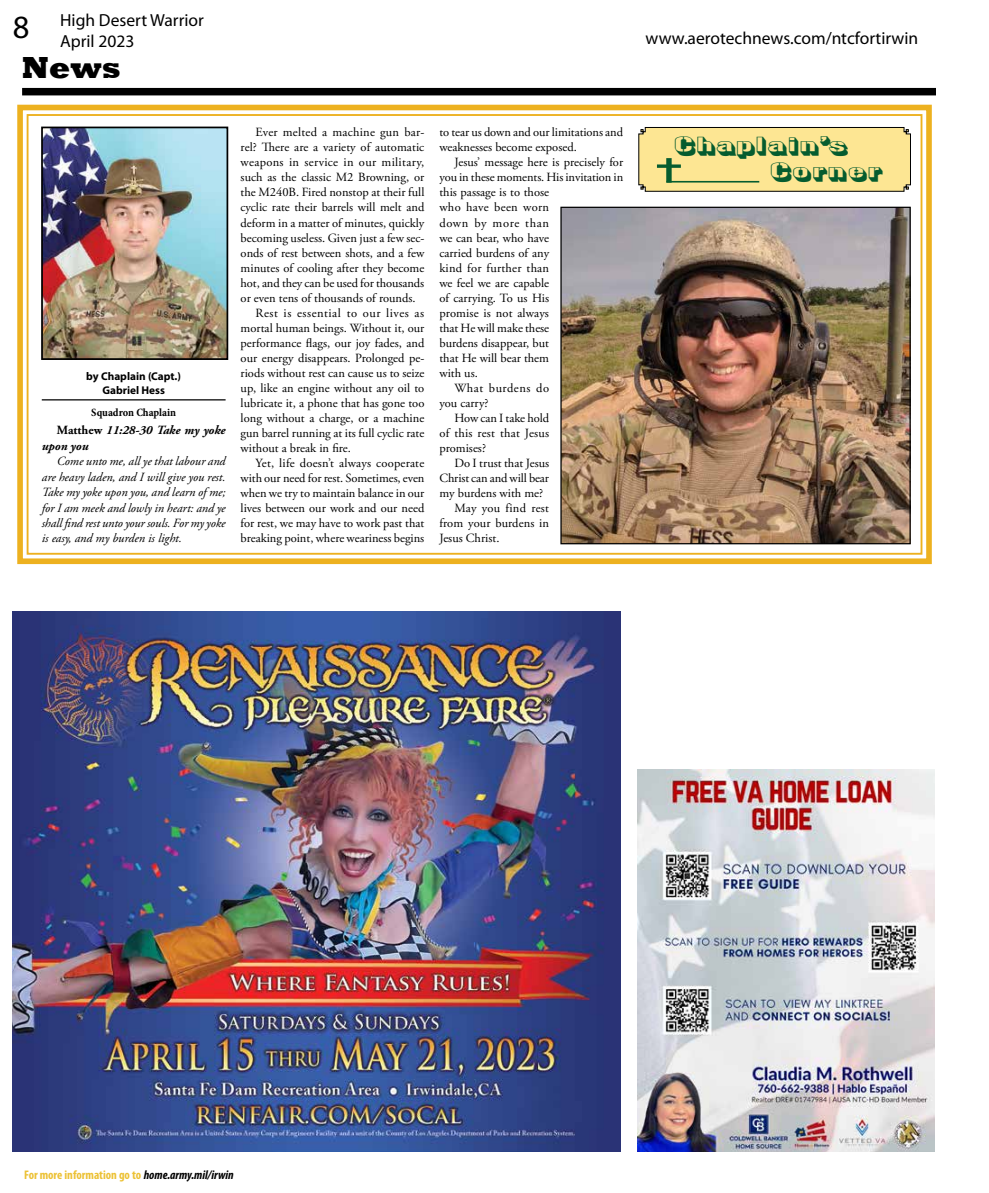
<style>
.page{position:relative;width:989px;height:1193px;background:#fff}
.page>*{position:absolute;margin:0;border:0;box-sizing:border-box;transform-origin:0 0}
.t1{font:800 31.25px "Rockwell";color:#000}
.t2{font:22px/26.5px "Gunplay 3 D";color:#055c2f;scale:1.59 1}
.t3{font:17.5px/21px "Myriad Pro";color:#000}
.t4{font:12.5px/15px "Adobe Garamond Pro";color:#000}
.t5{font:italic 12.5px/15.5px "Adobe Garamond Pro";letter-spacing:-.005em;color:#000;text-align:justify}
.t6{font:12.5px "Adobe Garamond Pro";letter-spacing:.025em;color:#000}
.t7{font:700 condensed 12.5px "Myriad Pro";color:#ecc134}
.t8{font:12.5px "Adobe Garamond Pro";letter-spacing:.04em;color:#000}
.t9{font:12.5px "Adobe Garamond Pro";letter-spacing:.02em;color:#000}
.t10{font:italic 700 12.5px/15.5px "Adobe Garamond Pro";color:#000}
.t11{font:12.5px "Adobe Garamond Pro";letter-spacing:.05em;color:#000}
.t12{font:700 11.25px/14px "Myriad Pro";color:#000;text-align:center}
.t13{font:700 condensed 11.25px "Minion Pro";color:#000}
.s1{font-size:32.5px}
.s2{font-style:normal}
.s3{font-style:italic;color:#000}
</style>
<div class="page">
<div style="left:22px;top:88px;width:913px;height:7px;background:#000"></div>
<svg style="left:17px;top:104px;width:915px;height:461px"></svg>
<div style="left:27px;top:114px;width:895px;height:440px;border:2px solid #edb11f"></div>
<hr style="left:42px;top:399px;width:183px;height:1px;background:#000">
<img style="left:44px;top:130px;width:181px;height:227px">
<div style="left:41px;top:127px;width:187px;height:233px;border:2px solid #000"></div>
<img style="left:562px;top:209px;width:346px;height:333px">
<div style="left:560px;top:207px;width:350px;height:337px;border:1px solid #000"></div>
<img style="left:12px;top:611px;width:608px;height:540px">
<img style="left:637px;top:769px;width:297px;height:382px">
<svg style="left:638px;top:127px;width:272px;height:65px;background:#f0db8d"></svg>
<h3 class="t3" style="left:60px;top:9px;width:145px;text-indent:-47px"><span class="s1">8</span> High Desert Warrior<br>April 2023</h3>
<h1 class="t1" style="left:22px;top:49px;width:100px">News</h1>
<p class="t12" style="left:86px;top:368px;width:96px">by Chaplain (Capt.)<br>Gabriel Hess</p>
<p class="t13" style="left:91px;top:404px;width:86px">squadron Chaplain</p>
<p class="t10" style="left:42px;top:423px;width:185px;text-indent:15px"><span class="s2">Matthew</span> 11:28-30 Take my yoke upon you</p>
<p class="t5" style="left:42px;top:454px;width:185px;text-indent:15px">Come unto me, all ye that labour and are heavy laden, and I will give you rest.<br>Take my yoke upon you, and learn of me; for I am meek and lowly in heart: and ye shall find rest unto your souls. For my yoke is easy, and my burden is light.</p>
<p class="t9" style="left:255px;top:125px;width:170px">Ever melted a machine gun bar-</p>
<p class="t4" style="left:240px;top:140px;width:185px">rel? There are a variety of automatic</p>
<p class="t6" style="left:240px;top:155px;width:185px">weapons in service in our military,</p>
<p class="t4" style="left:240px;top:170px;width:185px">such as the classic M2 Browning, or</p>
<p class="t4" style="left:240px;top:185px;width:185px">the M240B. Fired nonstop at their full</p>
<p class="t4" style="left:240px;top:200px;width:185px">cyclic rate their barrels will melt and</p>
<p class="t4" style="left:240px;top:215px;width:185px">deform in a matter of minutes, quickly</p>
<p class="t4" style="left:240px;top:230px;width:185px">becoming useless. Given just a few sec-</p>
<p class="t4" style="left:240px;top:246px;width:185px">onds of rest between shots, and a few</p>
<p class="t4" style="left:240px;top:261px;width:185px">minutes of cooling after they become</p>
<p class="t4" style="left:240px;top:276px;width:185px">hot, and they can be used for thousands</p>
<p class="t4" style="left:240px;top:291px;width:176px">or even tens of thousands of rounds.</p>
<p class="t8" style="left:255px;top:305px;width:170px">Rest is essential to our lives as</p>
<p class="t4" style="left:240px;top:321px;width:185px">mortal human beings. Without it, our</p>
<p class="t4" style="left:240px;top:336px;width:185px">performance flags, our joy fades, and</p>
<p class="t4" style="left:240px;top:351px;width:185px">our energy disappears. Prolonged pe-</p>
<p class="t4" style="left:240px;top:366px;width:185px">riods without rest can cause us to seize</p>
<p class="t4" style="left:240px;top:381px;width:185px">up, like an engine without any oil to</p>
<p class="t4" style="left:240px;top:396px;width:185px">lubricate it, a phone that has gone too</p>
<p class="t4" style="left:240px;top:411px;width:185px">long without a charge, or a machine</p>
<p class="t4" style="left:240px;top:426px;width:185px">gun barrel running at its full cyclic rate</p>
<p class="t4" style="left:240px;top:441px;width:112px">without a break in fire.</p>
<p class="t4" style="left:255px;top:456px;width:170px">Yet, life doesn’t always cooperate</p>
<p class="t4" style="left:240px;top:471px;width:185px">with our need for rest. Sometimes, even</p>
<p class="t4" style="left:240px;top:486px;width:185px">when we try to maintain balance in our</p>
<p class="t4" style="left:240px;top:501px;width:185px">lives between our work and our need</p>
<p class="t4" style="left:240px;top:516px;width:185px">for rest, we may have to work past that</p>
<p class="t4" style="left:240px;top:531px;width:185px">breaking point, where weariness begins</p>
<p class="t4" style="left:439px;top:125px;width:185px">to tear us down and our limitations and weaknesses become exposed.</p>
<p class="t4" style="left:454px;top:155px;width:170px">Jesus’ message here is precisely for</p>
<p class="t4" style="left:439px;top:170px;width:185px">you in these moments. His invitation in</p>
<p class="t4" style="left:439px;top:185px;width:111px">this passage is to those</p>
<p class="t6" style="left:439px;top:200px;width:111px">who have been worn</p>
<p class="t11" style="left:439px;top:215px;width:111px">down by more than</p>
<p class="t4" style="left:439px;top:230px;width:111px">we can bear, who have</p>
<p class="t4" style="left:439px;top:245px;width:111px">carried burdens of any</p>
<p class="t4" style="left:439px;top:261px;width:111px">kind for further than</p>
<p class="t4" style="left:439px;top:276px;width:111px">we feel we are capable</p>
<p class="t4" style="left:439px;top:291px;width:111px">of carrying. To us His</p>
<p class="t4" style="left:439px;top:306px;width:111px">promise is not always</p>
<p class="t4" style="left:439px;top:321px;width:111px">that He will make these</p>
<p class="t4" style="left:439px;top:336px;width:111px">burdens disappear, but</p>
<p class="t4" style="left:439px;top:351px;width:111px">that He will bear them</p>
<p class="t4" style="left:439px;top:366px;width:40px">with us.</p>
<p class="t8" style="left:454px;top:380px;width:96px">What burdens do</p>
<p class="t4" style="left:439px;top:396px;width:51px">you carry?</p>
<p class="t4" style="left:454px;top:411px;width:96px">How can I take hold</p>
<p class="t4" style="left:439px;top:426px;width:111px">of this rest that Jesus</p>
<p class="t4" style="left:439px;top:441px;width:48px">promises?</p>
<p class="t4" style="left:454px;top:456px;width:96px">Do I trust that Jesus</p>
<p class="t4" style="left:439px;top:471px;width:111px">Christ can and will bear</p>
<p class="t4" style="left:439px;top:486px;width:105px">my burdens with me?</p>
<p class="t9" style="left:454px;top:501px;width:96px">May you find rest</p>
<p class="t4" style="left:439px;top:516px;width:111px">from your burdens in</p>
<p class="t4" style="left:439px;top:531px;width:61px">Jesus Christ.</p>
<h3 class="t3" style="left:645px;top:27px;width:274px">www.aerotechnews.com/ntcfortirwin</h3>
<h2 class="t2" style="left:768px;top:133px;width:73px;text-indent:-96px">Chaplain’s<br>Corner</h2>
<p class="t7" style="left:24px;top:1166px;width:211px">For more information go to <span class="s3">home.army.mil/irwin</span></p>
</div>
